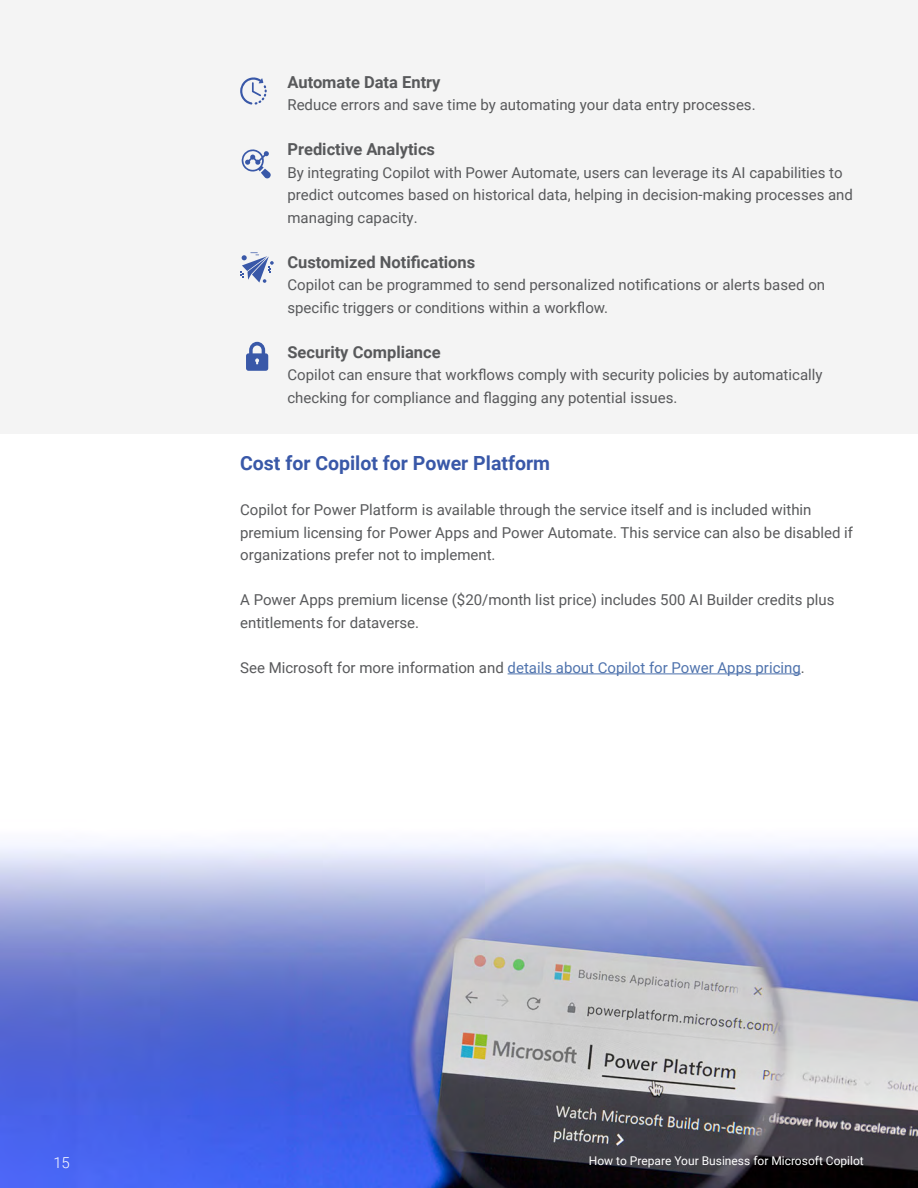
<style>
.page{position:relative;width:918px;height:1188px;background:#fff}
.page>*{position:absolute;margin:0;border:0;box-sizing:border-box;transform-origin:0 0}
.t1{font:700 19.5px "Roboto";color:#3958a8}
.t2{font:700 16.5px "Roboto";color:#58595b}
.t3{font:15px/22.5px "Roboto";color:#58595b}
.t4{font:15px "Roboto";color:#4f73ad}
.t5{font:300 15px "Roboto";color:#fff}
.t6{font:12px "Roboto";color:#fff}
.s1{color:#58595b}
</style>
<div class="page">
<img style="left:0;top:842px;width:918px;height:346px">
<div style="left:0;top:0;width:918px;height:433px;background:#f4f4f4"></div>
<hr style="left:508px;top:674px;width:293px;height:1px;background:#4f73ad">
<svg style="left:240px;top:77px;width:27px;height:28px"></svg>
<svg style="left:241px;top:149px;width:30px;height:30px"></svg>
<svg style="left:241px;top:252px;width:33px;height:31px"></svg>
<svg style="left:246px;top:342px;width:22px;height:29px"></svg>
<p class="t2" style="left:287px;top:70px;width:155px">Automate Data Entry</p>
<p class="t3" style="left:287px;top:93px;width:470px">Reduce errors and save time by automating your data entry processes.</p>
<p class="t2" style="left:287px;top:138px;width:149px">Predictive Analytics</p>
<p class="t3" style="left:287px;top:161px;width:567px">By integrating Copilot with Power Automate, users can leverage its AI capabilities to predict outcomes based on historical data, helping in decision-making processes and managing capacity.</p>
<p class="t2" style="left:287px;top:250px;width:189px">Customized Notifications</p>
<p class="t3" style="left:287px;top:273px;width:539px">Copilot can be programmed to send personalized notifications or alerts based on specific triggers or conditions within a workflow.</p>
<p class="t2" style="left:287px;top:340px;width:155px">Security Compliance</p>
<p class="t3" style="left:287px;top:363px;width:537px">Copilot can ensure that workflows comply with security policies by automatically checking for compliance and flagging any potential issues.</p>
<h1 class="t1" style="left:240px;top:450px;width:311px">Cost for Copilot for Power Platform</h1>
<p class="t3" style="left:240px;top:498px;width:614px">Copilot for Power Platform is available through the service itself and is included within premium licensing for Power Apps and Power Automate. This service can also be disabled if organizations prefer not to implement.</p>
<p class="t3" style="left:240px;top:588px;width:596px">A Power Apps premium license ($20/month list price) includes 500 AI Builder credits plus entitlements for dataverse.</p>
<p class="t4" style="left:240px;top:657px;width:566px"><span class="s1">See Microsoft for more information and</span> details about Copilot for Power Apps pricing<span class="s1">.</span></p>
<p class="t5" style="left:53px;top:1152px;width:18px">15</p>
<p class="t6" style="left:589px;top:1152px;width:277px">How to Prepare Your Business for Microsoft Copilot</p>
</div>
